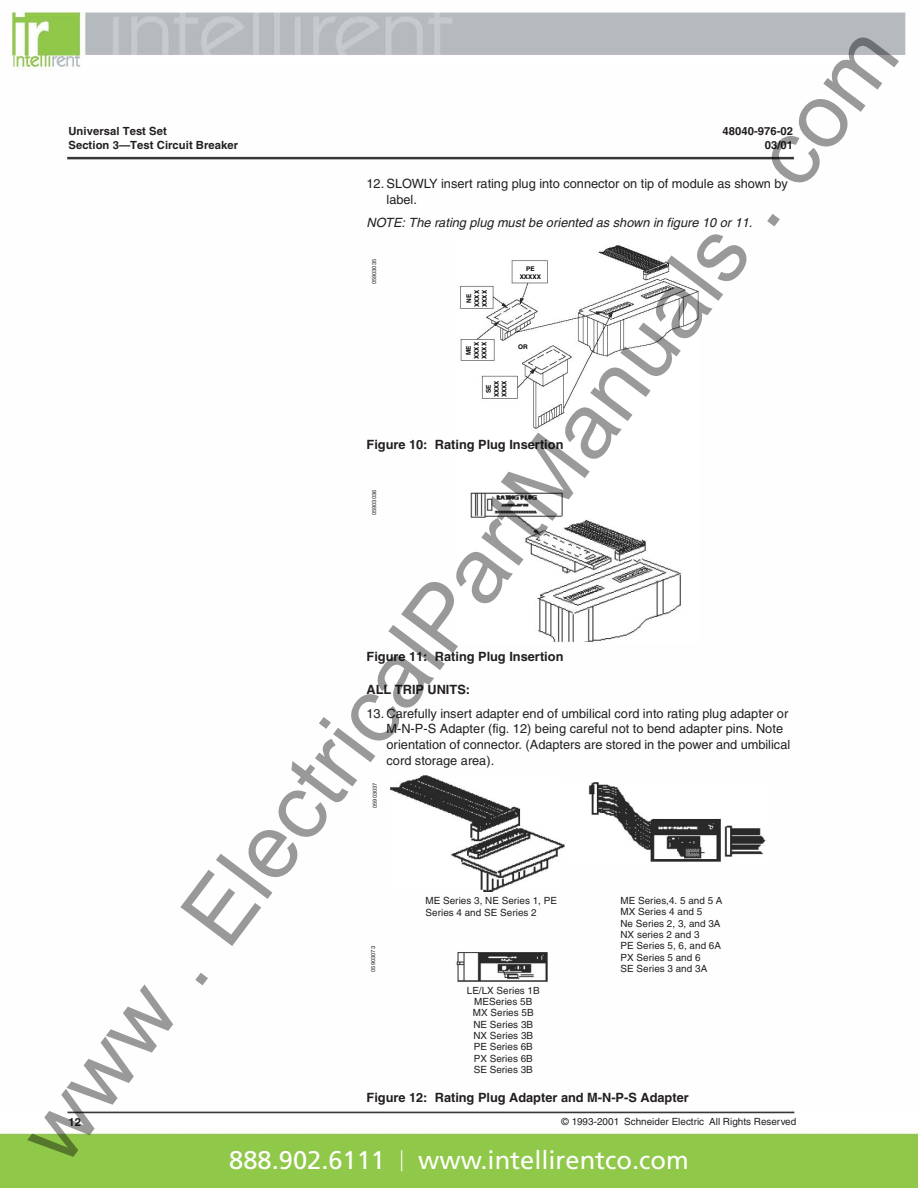
<style>
.page{position:relative;width:918px;height:1188px;background:#fff}
.page>*{position:absolute;margin:0;border:0;box-sizing:border-box;transform-origin:0 0}
.t1{font:90.45px "Arial";color:rgb(0 0 0/.4)}
.t2{font:25.5px "Frutiger";color:#fff}
.t3{font:12.75px/15.6px "Helvetica";letter-spacing:.005em;color:#231f20}
.t4{font:700 12.75px "Helvetica";color:#231f20}
.t5{font:italic 12.75px "Helvetica";letter-spacing:.005em;color:#231f20}
.t6{font:700 11.25px "Helvetica";letter-spacing:.005em;color:#231f20}
.t7{font:9.9px/11.4px "Helvetica";letter-spacing:.005em;color:#231f20}
.t8{font:700 6.45px/7.8px "Helvetica";color:#000;text-align:center}
.t9{font:5.55px "Helvetica";letter-spacing:.02em;color:#231f20}
.s1{font-weight:300;font-stretch:condensed;font-size:21px}
</style>
<div class="page">
<img style="left:10px;top:13px;width:896px;height:56px">
<img style="left:67px;top:156px;width:727px;height:4px">
<img style="left:460px;top:245px;width:239px;height:397px">
<img style="left:390px;top:775px;width:376px;height:207px">
<img style="left:0;top:1110px;width:918px;height:78px">
<h1 class="t1" style="left:-8px;top:1114px;width:1394px;rotate:-53deg">www . ElectricalPartManuals . com</h1>
<p class="t6" style="left:68px;top:124px;width:100px">Universal Test Set</p>
<p class="t6" style="left:723px;top:124px;width:72px">48040-976-02</p>
<p class="t6" style="left:68px;top:139px;width:171px">Section 3—Test Circuit Breaker</p>
<p class="t6" style="left:765px;top:139px;width:30px">03/01</p>
<p class="t3" style="left:387px;top:176px;width:403px;text-indent:-20px">12. SLOWLY insert rating plug into connector on tip of module as shown by label.</p>
<p class="t5" style="left:367px;top:215px;width:387px">NOTE: The rating plug must be oriented as shown in figure 10 or 11.</p>
<p class="t9" style="left:371px;top:284px;width:27px;rotate:-90deg">05903035</p>
<p class="t8" style="left:520px;top:265px;width:23px">PE<br>XXXXX</p>
<p class="t8" style="left:465px;top:307px;width:19px;rotate:-90deg">NE<br>XXXX<br>XXXX</p>
<p class="t8" style="left:465px;top:359px;width:19px;rotate:-90deg">ME<br>XXXX<br>XXXX</p>
<p class="t8" style="left:518px;top:342px;width:11px">OR</p>
<p class="t8" style="left:485px;top:397px;width:19px;rotate:-90deg">SE<br>XXXX<br>XXXX</p>
<p class="t4" style="left:367px;top:437px;width:199px">Figure 10: Rating Plug Insertion</p>
<p class="t9" style="left:371px;top:515px;width:27px;rotate:-90deg">05903036</p>
<p class="t4" style="left:367px;top:649px;width:199px">Figure 11: Rating Plug Insertion</p>
<p class="t4" style="left:367px;top:681px;width:105px">ALL TRIP UNITS:</p>
<p class="t3" style="left:387px;top:706px;width:405px;text-indent:-20px">13. Carefully insert adapter end of umbilical cord into rating plug adapter or M-N-P-S Adapter (fig. 12) being careful not to bend adapter pins. Note orientation of connector. (Adapters are stored in the power and umbilical cord storage area).</p>
<p class="t9" style="left:372px;top:808px;width:27px;rotate:-90deg">05903037</p>
<p class="t7" style="left:425px;top:895px;width:133px">ME Series 3, NE Series 1, PE<br>Series 4 and SE Series 2</p>
<p class="t7" style="left:620px;top:895px;width:104px">ME Series,4. 5 and 5 A<br>MX Series 4 and 5<br>Ne Series 2, 3, and 3A<br>NX series 2 and 3<br>PE Series 5, 6, and 6A<br>PX Series 5 and 6<br>SE Series 3 and 3A</p>
<p class="t7" style="left:467px;top:984px;width:75px;text-align:center">LE/LX Series 1B<br>MESeries 5B<br>MX Series 5B<br>NE Series 3B<br>NX Series 3B<br>PE Series 6B<br>PX Series 6B<br>SE Series 3B</p>
<p class="t9" style="left:370px;top:972px;width:27px;rotate:-90deg">05903073</p>
<p class="t4" style="left:367px;top:1090px;width:324px">Figure 12: Rating Plug Adapter and M-N-P-S Adapter</p>
<p class="t6" style="left:68px;top:1115px;width:14px">12</p>
<p class="t7" style="left:561px;top:1116px;width:236px">© 1993-2001 Schneider Electric All Rights Reserved</p>
<h2 class="t2" style="left:229px;top:1145px;width:461px">888.902.6111 <span class="s1">|</span> www.intellirentco.com</h2>
</div>
